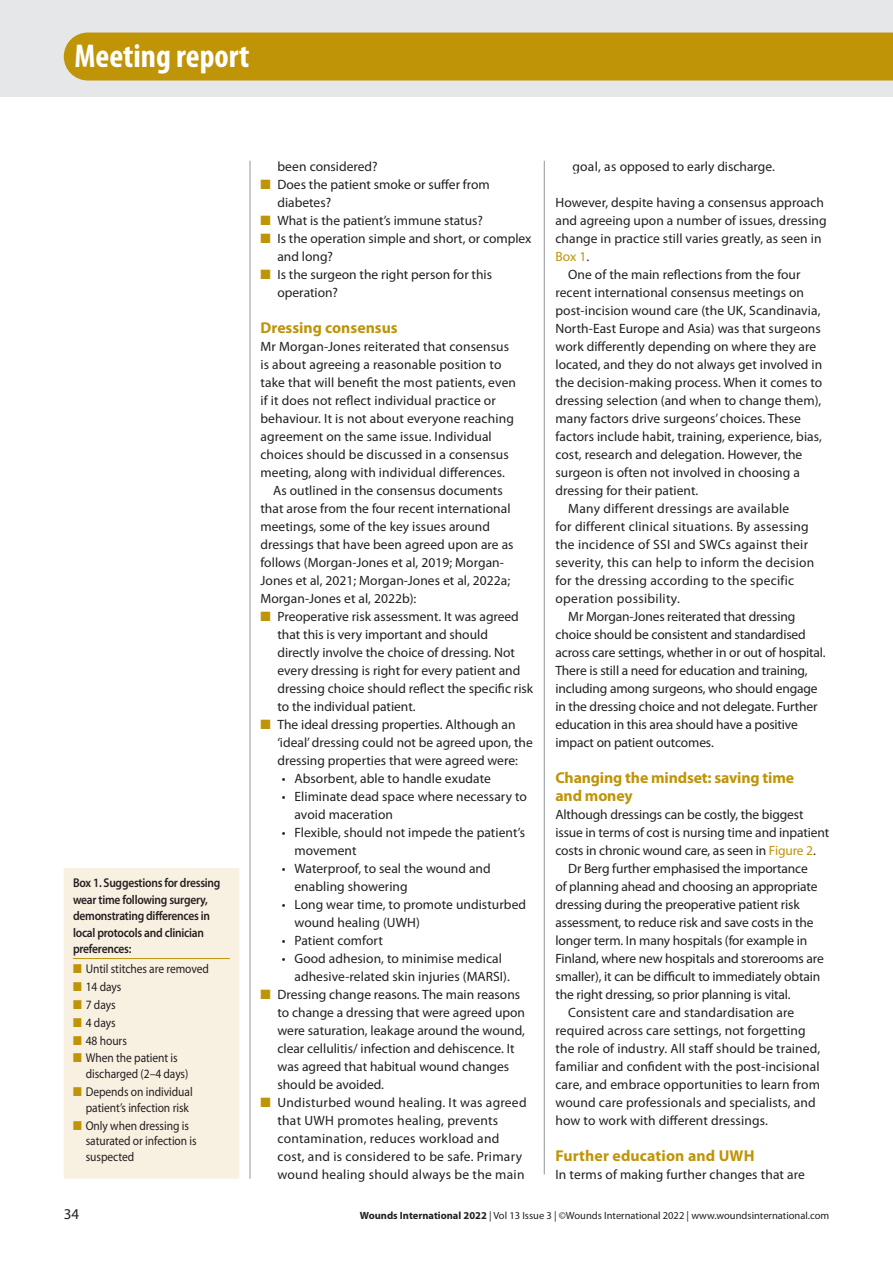
<style>
.page{position:relative;width:893px;height:1263px;background:#fff}
.page>*{position:absolute;margin:0;border:0;box-sizing:border-box;transform-origin:0 0}
.t1{font:700 condensed 33.15px "Myriad Pro";color:#fff}
.A-HEAD_CROSS_HEAD{font:700 15.75px/18px "Myriad Pro";letter-spacing:-.01em;color:#c09407}
.A-HEAD_CROSS_HEAD-2{font:700 15.75px "Myriad Pro";letter-spacing:.01em;color:#c09407}
.BODY_INDENT{font:15px "Myriad Pro";color:#231f20}
.BODY_INDENT-2{font:13.5px/18px "Myriad Pro";letter-spacing:.005em;color:#231f20}
.BULLETED_BOX{font:12.75px/15.8px "Myriad Pro";letter-spacing:-.005em;color:#231f20;scale:.9 1}
.BOX_HEAD{font:600 12.75px/16.5px "Myriad Pro";letter-spacing:-.02em;color:#231f20;scale:.9 1}
.BODY_INDENT-3{font:10.5px "Myriad Pro";color:#231f20}
.s1{color:#c09407}
.s2{font-weight:700}
</style>
<div class="page">
<div style="left:0;top:0;width:893px;height:97px;background:#e6e7e9"></div>
<div style="left:64px;top:33px;width:829px;height:48px;background:#c09407"></div>
<hr style="left:544px;top:161px;width:1px;height:1013px;background:#939598">
<hr style="left:250px;top:161px;width:1px;height:1018px;background:#939598">
<div style="left:64px;top:868px;width:175px;height:310px;background:#f8f1e1"></div>
<hr style="left:73px;top:958px;width:157px;height:1px;background:#c09407">
<p class="t1" style="left:74px;top:35px;width:176px">Meeting report</p>
<p class="BOX_HEAD" style="left:73px;top:874px;width:165px">Box 1. Suggestions for dressing wear time following surgery, demonstrating differences in local protocols and clinician preferences:</p>
<p class="BULLETED_BOX" style="left:73px;top:961px;width:152px"><span class="s1">■</span> Until stitches are removed</p>
<p class="BULLETED_BOX" style="left:73px;top:978px;width:55px"><span class="s1">■</span> 14 days</p>
<p class="BULLETED_BOX" style="left:73px;top:996px;width:49px"><span class="s1">■</span> 7 days</p>
<p class="BULLETED_BOX" style="left:73px;top:1014px;width:49px"><span class="s1">■</span> 4 days</p>
<p class="BULLETED_BOX" style="left:73px;top:1032px;width:61px"><span class="s1">■</span> 48 hours</p>
<p class="BULLETED_BOX" style="left:86px;top:1050px;width:115px;text-indent:-13px"><span class="s1">■</span> When the patient is discharged (2–4 days)</p>
<p class="BULLETED_BOX" style="left:86px;top:1084px;width:120px;text-indent:-13px"><span class="s1">■</span> Depends on individual patient’s infection risk</p>
<p class="BULLETED_BOX" style="left:86px;top:1117px;width:125px;text-indent:-13px"><span class="s1">■</span> Only when dressing is saturated or infection is suspected</p>
<p class="BODY_INDENT-2" style="left:277px;top:157px;width:102px">been considered?</p>
<p class="BODY_INDENT-2" style="left:277px;top:175px;width:214px;text-indent:-17px"><span class="s1">■</span> Does the patient smoke or suffer from diabetes?</p>
<p class="BODY_INDENT-2" style="left:260px;top:211px;width:224px"><span class="s1">■</span> What is the patient’s immune status?</p>
<p class="BODY_INDENT-2" style="left:277px;top:229px;width:256px;text-indent:-17px"><span class="s1">■</span> Is the operation simple and short, or complex and long?</p>
<p class="BODY_INDENT-2" style="left:277px;top:265px;width:216px;text-indent:-17px"><span class="s1">■</span> Is the surgeon the right person for this operation?</p>
<p class="A-HEAD_CROSS_HEAD" style="left:260px;top:318px;width:139px">Dressing consensus</p>
<p class="BODY_INDENT-2" style="left:260px;top:337px;width:257px">Mr Morgan-Jones reiterated that consensus is about agreeing a reasonable position to take that will benefit the most patients, even if it does not reflect individual practice or behaviour. It is not about everyone reaching agreement on the same issue. Individual choices should be discussed in a consensus meeting, along with individual differences.</p>
<p class="BODY_INDENT-2" style="left:260px;top:481px;width:255px;text-indent:13px">As outlined in the consensus documents that arose from the four recent international meetings, some of the key issues around dressings that have been agreed upon are as follows (Morgan-Jones et al, 2019; Morgan-Jones et al, 2021; Morgan-Jones et al, 2022a; Morgan-Jones et al, 2022b):</p>
<p class="BODY_INDENT-2" style="left:277px;top:607px;width:257px;text-indent:-17px"><span class="s1">■</span> Preoperative risk assessment. It was agreed that this is very important and should directly involve the choice of dressing. Not every dressing is right for every patient and dressing choice should reflect the specific risk to the individual patient.</p>
<p class="BODY_INDENT-2" style="left:277px;top:715px;width:257px;text-indent:-17px"><span class="s1">■</span> The ideal dressing properties. Although an ‘ideal’ dressing could not be agreed upon, the dressing properties that were agreed were:</p>
<p class="BODY_INDENT-2" style="left:282px;top:769px;width:211px">• Absorbent, able to handle exudate</p>
<p class="BODY_INDENT-2" style="left:294px;top:787px;width:234px;text-indent:-13px">• Eliminate dead space where necessary to avoid maceration</p>
<p class="BODY_INDENT-2" style="left:294px;top:823px;width:232px;text-indent:-13px">• Flexible, should not impede the patient’s movement</p>
<p class="BODY_INDENT-2" style="left:294px;top:859px;width:198px;text-indent:-13px">• Waterproof, to seal the wound and enabling showering</p>
<p class="BODY_INDENT-2" style="left:294px;top:895px;width:233px;text-indent:-13px">• Long wear time, to promote undisturbed wound healing (UWH)</p>
<p class="BODY_INDENT-2" style="left:282px;top:931px;width:103px">• Patient comfort</p>
<p class="BODY_INDENT-2" style="left:294px;top:949px;width:217px;text-indent:-13px">• Good adhesion, to minimise medical adhesive-related skin injuries (MARSI).</p>
<p class="BODY_INDENT-2" style="left:277px;top:985px;width:249px;text-indent:-17px"><span class="s1">■</span> Dressing change reasons. The main reasons to change a dressing that were agreed upon were saturation, leakage around the wound, clear cellulitis/ infection and dehiscence. It was agreed that habitual wound changes should be avoided.</p>
<p class="BODY_INDENT-2" style="left:277px;top:1093px;width:251px;text-indent:-17px"><span class="s1">■</span> Undisturbed wound healing. It was agreed that UWH promotes healing, prevents contamination, reduces workload and cost, and is considered to be safe. Primary wound healing should always be the main</p>
<p class="BODY_INDENT-2" style="left:572px;top:157px;width:204px">goal, as opposed to early discharge.</p>
<p class="BODY_INDENT-2" style="left:555px;top:193px;width:273px">However, despite having a consensus approach and agreeing upon a number of issues, dressing change in practice still varies greatly, as seen in <span class="s1">Box 1</span>.</p>
<p class="BODY_INDENT-2" style="left:555px;top:265px;width:268px;text-indent:13px">One of the main reflections from the four recent international consensus meetings on post-incision wound care (the UK, Scandinavia, North-East Europe and Asia) was that surgeons work differently depending on where they are located, and they do not always get involved in the decision-making process. When it comes to dressing selection (and when to change them), many factors drive surgeons’ choices. These factors include habit, training, experience, bias, cost, research and delegation. However, the surgeon is often not involved in choosing a dressing for their patient.</p>
<p class="BODY_INDENT-2" style="left:555px;top:499px;width:260px;text-indent:13px">Many different dressings are available<br>for different clinical situations. By assessing the incidence of SSI and SWCs against their severity, this can help to inform the decision for the dressing according to the specific operation possibility.</p>
<p class="BODY_INDENT-2" style="left:555px;top:607px;width:272px;text-indent:13px">Mr Morgan-Jones reiterated that dressing choice should be consistent and standardised across care settings, whether in or out of hospital.<br>There is still a need for education and training, including among surgeons, who should engage in the dressing choice and not delegate. Further education in this area should have a positive impact on patient outcomes.</p>
<p class="A-HEAD_CROSS_HEAD" style="left:555px;top:768px;width:240px">Changing the mindset: saving time and money</p>
<p class="BODY_INDENT-2" style="left:555px;top:805px;width:275px">Although dressings can be costly, the biggest issue in terms of cost is nursing time and inpatient costs in chronic wound care, as seen in <span class="s1">Figure 2</span>.</p>
<p class="BODY_INDENT-2" style="left:555px;top:859px;width:270px;text-indent:13px">Dr Berg further emphasised the importance<br>of planning ahead and choosing an appropriate dressing during the preoperative patient risk assessment, to reduce risk and save costs in the longer term. In many hospitals (for example in Finland, where new hospitals and storerooms are smaller), it can be difficult to immediately obtain the right dressing, so prior planning is vital.</p>
<p class="BODY_INDENT-2" style="left:555px;top:1003px;width:266px;text-indent:13px">Consistent care and standardisation are required across care settings, not forgetting the role of industry. All staff should be trained, familiar and confident with the post-incisional care, and embrace opportunities to learn from wound care professionals and specialists, and how to work with different dressings.</p>
<p class="A-HEAD_CROSS_HEAD-2" style="left:555px;top:1145px;width:201px">Further education and UWH</p>
<p class="BODY_INDENT-2" style="left:555px;top:1165px;width:251px">In terms of making further changes that are</p>
<p class="BODY_INDENT" style="left:64px;top:1204px;width:17px">34</p>
<p class="BODY_INDENT-3" style="left:360px;top:1208px;width:471px"><span class="s2">Wounds International 2022</span> | Vol 13 Issue 3 | ©Wounds International 2022 | www.woundsinternational.com</p>
</div>
